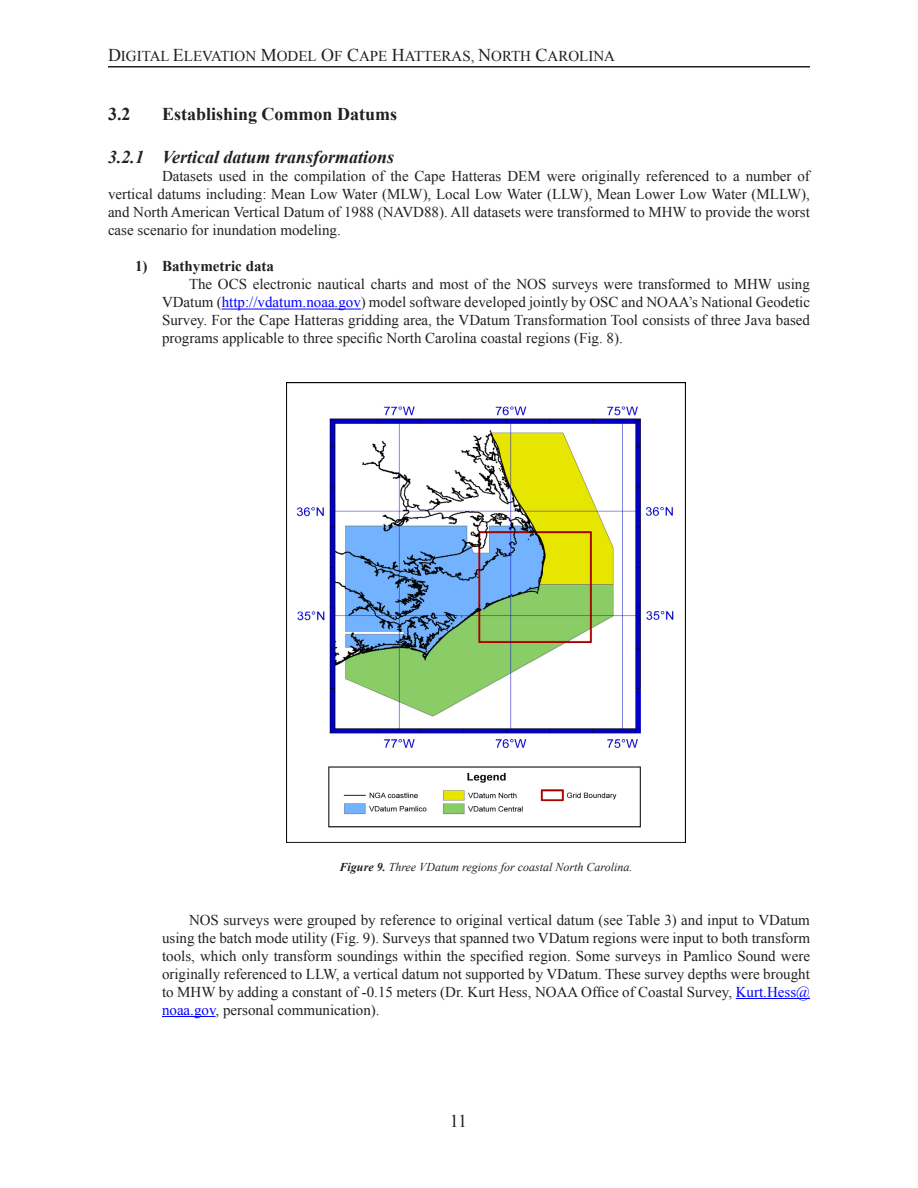
<style>
.page{position:relative;width:918px;height:1188px;background:#fff}
.page>*{position:absolute;margin:0;border:0;box-sizing:border-box;transform-origin:0 0}
.t1{font:italic 700 18px "Times New Roman";color:#231f20}
.t2{font:700 18px "Times New Roman";color:#231f20}
.t3{font:18px "Times New Roman";color:#231f20}
.HTML_Preformatted{font:15px/18px "Times New Roman";color:#231f20;text-align:justify}
.t4{font:700 15px "Times New Roman";color:#231f20}
.HTML_Preformatted-2{font:italic 12px "Times New Roman";color:#231f20}
.s1{font-size:18px}
.s2{color:#00f}
.s3{font-weight:700}
</style>
<div class="page">
<hr style="left:108px;top:66px;width:702px;height:2px;background:#231f20">
<hr style="left:222px;top:309px;width:139px;height:1px;background:#00f">
<hr style="left:736px;top:998px;width:74px;height:1px;background:#00f">
<hr style="left:162px;top:1016px;width:54px;height:1px;background:#00f">
<img style="left:286px;top:382px;width:400px;height:460px">
<p class="HTML_Preformatted" style="left:108px;top:47px;width:509px"><span class="s1">D</span>IGITAL <span class="s1">E</span>LEVATION <span class="s1">M</span>ODEL <span class="s1">O</span>F <span class="s1">C</span>APE <span class="s1">H</span>ATTERAS, <span class="s1">N</span>ORTH <span class="s1">C</span>AROLINA</p>
<p class="t2" style="left:108px;top:102px;width:24px">3.2</p>
<p class="t2" style="left:162px;top:102px;width:237px">Establishing Common Datums</p>
<p class="t1" style="left:108px;top:145px;width:288px">3.2.1 Vertical datum transformations</p>
<p class="HTML_Preformatted" style="left:108px;top:167px;width:704px;text-indent:54px">Datasets used in the compilation of the Cape Hatteras DEM were originally referenced to a number of vertical datums including: Mean Low Water (MLW), Local Low Water (LLW), Mean Lower Low Water (MLLW), and North American Vertical Datum of 1988 (NAVD88). All datasets were transformed to MHW to provide the worst case scenario for inundation modeling.</p>
<p class="t4" style="left:135px;top:256px;width:141px">1) Bathymetric data</p>
<p class="HTML_Preformatted" style="left:162px;top:275px;width:650px;text-indent:27px">The OCS electronic nautical charts and most of the NOS surveys were transformed to MHW using VDatum (<span class="s2">http://vdatum.noaa.gov</span>) model software developed jointly by OSC and NOAA’s National Geodetic Survey. For the Cape Hatteras gridding area, the VDatum Transformation Tool consists of three Java based programs applicable to three specific North Carolina coastal regions (Fig. 8).</p>
<p class="HTML_Preformatted-2" style="left:340px;top:859px;width:294px"><span class="s3">Figure 9.</span> Three VDatum regions for coastal North Carolina.</p>
<p class="HTML_Preformatted" style="left:162px;top:911px;width:650px;text-indent:27px">NOS surveys were grouped by reference to original vertical datum (see Table 3) and input to VDatum using the batch mode utility (Fig. 9). Surveys that spanned two VDatum regions were input to both transform tools, which only transform soundings within the specified region. Some surveys in Pamlico Sound were originally referenced to LLW, a vertical datum not supported by VDatum. These survey depths were brought to MHW by adding a constant of -0.15 meters (Dr. Kurt Hess, NOAA Office of Coastal Survey, <span class="s2">Kurt.Hess@ noaa.gov</span>, personal communication).</p>
<p class="t3" style="left:450px;top:1109px;width:19px">11</p>
</div>
